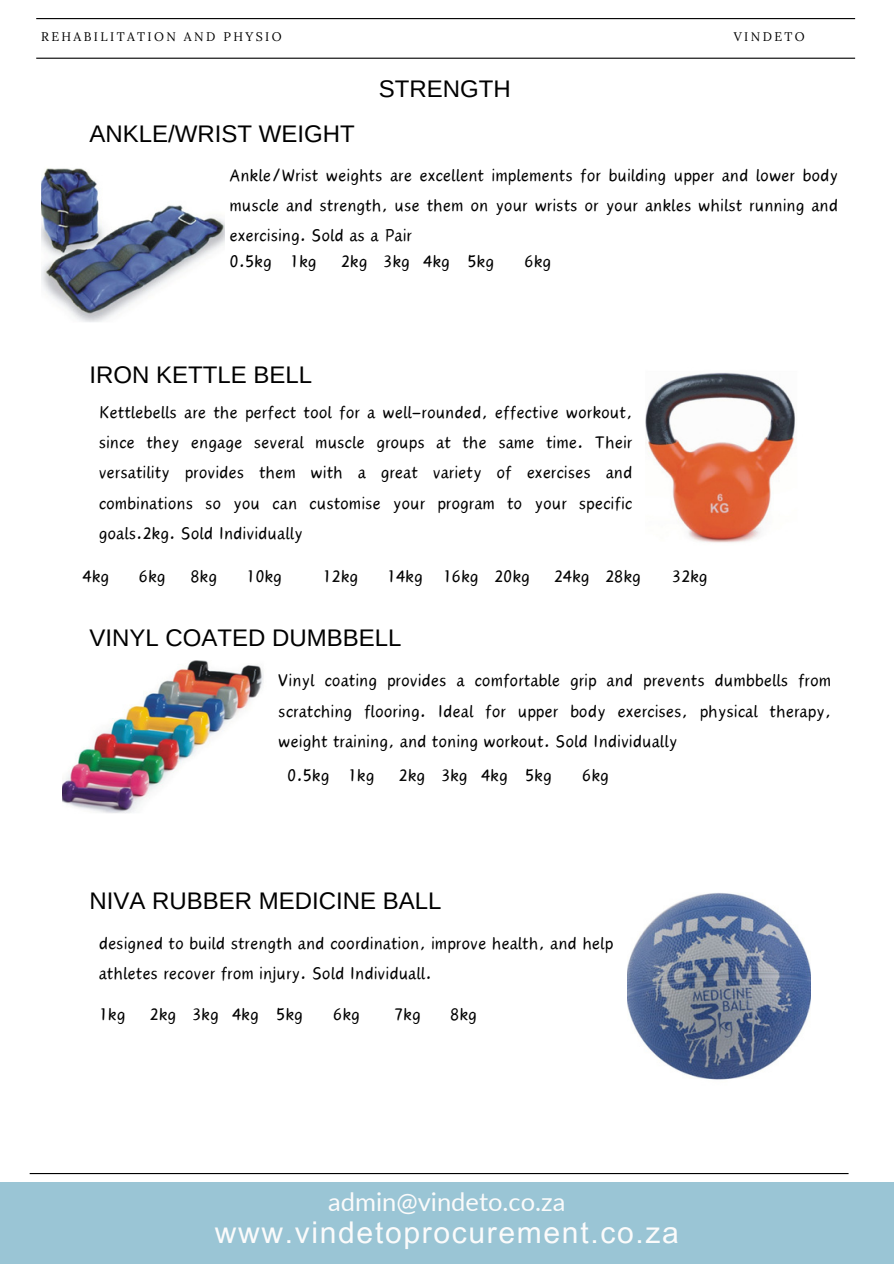
<style>
.page{position:relative;width:894px;height:1264px;background:#fff}
.page>*{position:absolute;margin:0;border:0;box-sizing:border-box;transform-origin:0 0}
.t1{font:30px "Arial MT Pro";letter-spacing:.055em;color:#fbfbfb}
.t2{font:25.5px "Lato";color:#fbfbfb}
.t3{font:24px "Arimo";color:#000}
.t4{font:21.75px/30.3px "Canva Wander World";color:#000;text-align:justify}
.t5{font:12.45px "Lora";letter-spacing:.19em;color:#000}
</style>
<div class="page">
<hr style="left:36px;top:18px;width:818px;height:1px;background:#000">
<hr style="left:36px;top:58px;width:818px;height:1px;background:#000">
<hr style="left:30px;top:1172px;width:818px;height:2px;background:#000">
<div style="left:0;top:1181px;width:893px;height:82px;background:#9ac5d5"></div>
<img style="left:645px;top:372px;width:150px;height:171px">
<img style="left:41px;top:168px;width:184px;height:154px">
<img style="left:62px;top:660px;width:202px;height:153px">
<img style="left:627px;top:893px;width:183px;height:187px">
<h2 class="t5" style="left:41px;top:28px;width:242px">REHABILITATION AND PHYSIO</h2>
<h2 class="t5" style="left:733px;top:28px;width:72px">VINDETO</h2>
<p class="t3" style="left:378px;top:75px;width:133px">STRENGTH</p>
<h4 class="t3" style="left:89px;top:121px;width:267px">ANKLE/WRIST WEIGHT</h4>
<h4 class="t4" style="left:229px;top:160px;width:610px">Ankle/Wrist weights are excellent implements for building upper and lower body muscle and strength, use them on your wrists or your ankles whilst running and exercising. Sold as a Pair</h4>
<h4 class="t4" style="left:229px;top:247px;width:44px">0.5kg</h4>
<h4 class="t4" style="left:290px;top:247px;width:28px">1kg</h4>
<h2 class="t4" style="left:341px;top:247px;width:28px">2kg</h2>
<h4 class="t4" style="left:383px;top:247px;width:28px">3kg</h4>
<h4 class="t4" style="left:423px;top:247px;width:28px">4kg</h4>
<h4 class="t4" style="left:467px;top:247px;width:28px">5kg</h4>
<p class="t4" style="left:524px;top:247px;width:28px">6kg</p>
<h4 class="t3" style="left:89px;top:361px;width:224px">IRON KETTLE BELL</h4>
<h4 class="t4" style="left:99px;top:397px;width:535px">Kettlebells are the perfect tool for a well-rounded, effective workout, since they engage several muscle groups at the same time. Their versatility provides them with a great variety of exercises and combinations so you can customise your program to your specific goals.2kg. Sold Individually</h4>
<h4 class="t4" style="left:83px;top:561px;width:28px">4kg</h4>
<h4 class="t4" style="left:139px;top:561px;width:28px">6kg</h4>
<h4 class="t4" style="left:190px;top:561px;width:28px">8kg</h4>
<h4 class="t4" style="left:246px;top:561px;width:37px">10kg</h4>
<h4 class="t4" style="left:322px;top:561px;width:37px">12kg</h4>
<h4 class="t4" style="left:387px;top:561px;width:37px">14kg</h4>
<h4 class="t4" style="left:442px;top:561px;width:37px">16kg</h4>
<h4 class="t4" style="left:494px;top:561px;width:37px">20kg</h4>
<h4 class="t4" style="left:553px;top:561px;width:37px">24kg</h4>
<h2 class="t4" style="left:605px;top:561px;width:37px">28kg</h2>
<p class="t4" style="left:671px;top:561px;width:37px">32kg</p>
<h4 class="t3" style="left:89px;top:624px;width:314px">VINYL COATED DUMBBELL</h4>
<h4 class="t4" style="left:278px;top:665px;width:554px">Vinyl coating provides a comfortable grip and prevents dumbbells from scratching flooring. Ideal for upper body exercises, physical therapy, weight training, and toning workout. Sold Individually</h4>
<h4 class="t4" style="left:287px;top:760px;width:44px">0.5kg</h4>
<h4 class="t4" style="left:347px;top:760px;width:28px">1kg</h4>
<h4 class="t4" style="left:398px;top:760px;width:28px">2kg</h4>
<h4 class="t4" style="left:441px;top:760px;width:28px">3kg</h4>
<p class="t4" style="left:481px;top:760px;width:28px">4kg</p>
<h2 class="t4" style="left:525px;top:760px;width:28px">5kg</h2>
<h4 class="t4" style="left:582px;top:760px;width:28px">6kg</h4>
<h4 class="t3" style="left:89px;top:887px;width:354px">NIVA RUBBER MEDICINE BALL</h4>
<h4 class="t4" style="left:99px;top:928px;width:516px">designed to build strength and coordination, improve health, and help athletes recover from injury. Sold Individuall.</h4>
<h4 class="t4" style="left:99px;top:999px;width:28px">1kg</h4>
<h4 class="t4" style="left:149px;top:999px;width:28px">2kg</h4>
<h4 class="t4" style="left:192px;top:999px;width:28px">3kg</h4>
<h4 class="t4" style="left:232px;top:999px;width:28px">4kg</h4>
<h4 class="t4" style="left:276px;top:999px;width:28px">5kg</h4>
<h4 class="t4" style="left:333px;top:999px;width:28px">6kg</h4>
<h3 class="t4" style="left:394px;top:999px;width:28px">7kg</h3>
<h1 class="t4" style="left:450px;top:999px;width:28px">8kg</h1>
<p class="t2" style="left:328px;top:1185px;width:239px">admin@vindeto.co.za</p>
<p class="t1" style="left:215px;top:1221px;width:465px">www.vindetoprocurement.co.za</p>
</div>
